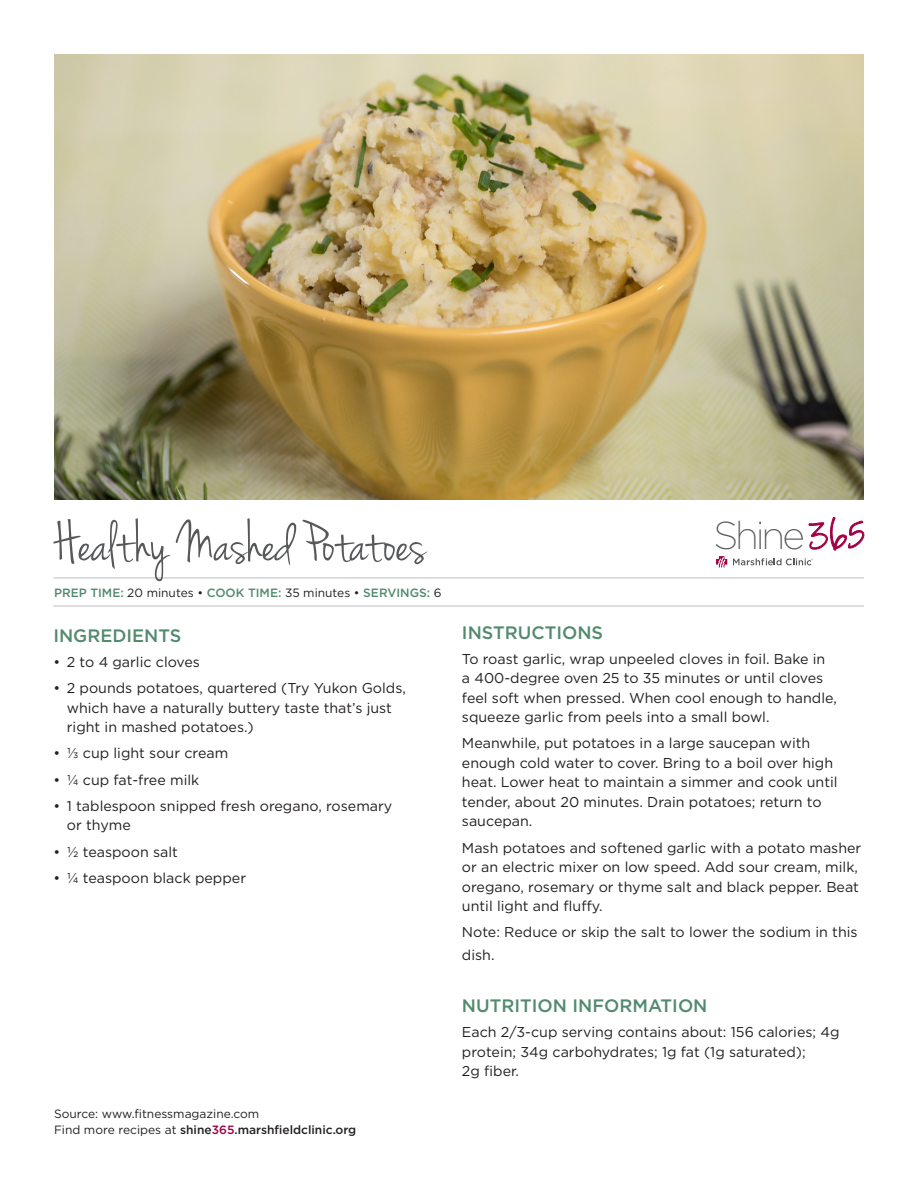
<style>
.page{position:relative;width:918px;height:1188px;background:#fff}
.page>*{position:absolute;margin:0;border:0;box-sizing:border-box;transform-origin:0 0}
.t1{font:58.5px "Jenna Sue";color:#57585a}
.t2{font:200 38.7px "Gotham";letter-spacing:-.08em;color:#57585a}
.Subhead{font:500 18px "Gotham";color:#528a6e}
.ingredient_list_no-t{font:14.25px/19.5px "Gotham";color:#231f20}
.Ingredient_List{font:14.25px/19.5px "Gotham";color:#231f20}
.Details{font:500 12px "Gotham";color:#528a6e}
.Ingredient_List-2{font:500 12px "Gotham";color:#231f20}
.Ingredient_List-3{font:12px "Gotham";color:#231f20}
.s1{font-weight:400;color:#231f20}
.s2{font-weight:400}
.s3{color:#a30146}
</style>
<div class="page">
<img style="left:54px;top:54px;width:810px;height:446px">
<hr style="left:53px;top:578px;width:811px;height:1px;background:#bcbdc0">
<hr style="left:53px;top:606px;width:811px;height:1px;background:#bcbdc0">
<svg style="left:808px;top:517px;width:57px;height:34px"></svg>
<svg style="left:733px;top:558px;width:80px;height:7px"></svg>
<svg style="left:716px;top:556px;width:11px;height:11px"></svg>
<p class="t1" style="left:54px;top:510px;width:373px">Healthy Mashed Potatoes</p>
<p class="t2" style="left:714px;top:511px;width:93px">Shine</p>
<p class="Details" style="left:54px;top:585px;width:389px">PREP TIME: <span class="s1">20 minutes •</span> COOK TIME: <span class="s1">35 minutes •</span> SERVINGS: <span class="s1">6</span></p>
<p class="Subhead" style="left:53px;top:624px;width:130px">INGREDIENTS</p>
<p class="Ingredient_List" style="left:53px;top:652px;width:148px">• 2 to 4 garlic cloves</p>
<p class="Ingredient_List" style="left:67px;top:678px;width:341px;text-indent:-14px">• 2 pounds potatoes, quartered (Try Yukon Golds, which have a naturally buttery taste that’s just right in mashed potatoes.)</p>
<p class="Ingredient_List" style="left:53px;top:743px;width:13px">• 1/3</p>
<p class="Ingredient_List" style="left:83px;top:743px;width:147px">cup light sour cream</p>
<p class="Ingredient_List" style="left:53px;top:770px;width:147px">• 1/4 cup fat-free milk</p>
<p class="Ingredient_List" style="left:67px;top:796px;width:327px;text-indent:-14px">• 1 tablespoon snipped fresh oregano, rosemary or thyme</p>
<p class="Ingredient_List" style="left:53px;top:842px;width:126px">• 1/2 teaspoon salt</p>
<p class="Ingredient_List" style="left:53px;top:868px;width:194px">• 1/4 teaspoon black pepper</p>
<p class="Ingredient_List-3" style="left:54px;top:1106px;width:207px">Source: www.fitnessmagazine.com</p>
<p class="Ingredient_List-2" style="left:54px;top:1122px;width:304px"><span class="s2">Find more recipes at</span> shine<span class="s3">365</span>.marshfieldclinic.org</p>
<p class="Subhead" style="left:462px;top:621px;width:143px">INSTRUCTIONS</p>
<p class="ingredient_list_no-t" style="left:462px;top:649px;width:376px">To roast garlic, wrap unpeeled cloves in foil. Bake in a 400-degree oven 25 to 35 minutes or until cloves feel soft when pressed. When cool enough to handle, squeeze garlic from peels into a small bowl.</p>
<p class="ingredient_list_no-t" style="left:462px;top:733px;width:377px">Meanwhile, put potatoes in a large saucepan with enough cold water to cover. Bring to a boil over high heat. Lower heat to maintain a simmer and cook until tender, about 20 minutes. Drain potatoes; return to saucepan.</p>
<p class="ingredient_list_no-t" style="left:462px;top:838px;width:401px">Mash potatoes and softened garlic with a potato masher or an electric mixer on low speed. Add sour cream, milk, oregano, rosemary or thyme salt and black pepper. Beat until light and fluffy.</p>
<p class="ingredient_list_no-t" style="left:462px;top:921px;width:397px;line-height:22.5px">Note: Reduce or skip the salt to lower the sodium in this dish.</p>
<p class="Subhead" style="left:462px;top:994px;width:247px">NUTRITION INFORMATION</p>
<p class="ingredient_list_no-t" style="left:462px;top:1022px;width:379px">Each 2/3-cup serving contains about: 156 calories; 4g protein; 34g carbohydrates; 1g fat (1g saturated);<br>2g fiber.</p>
</div>
